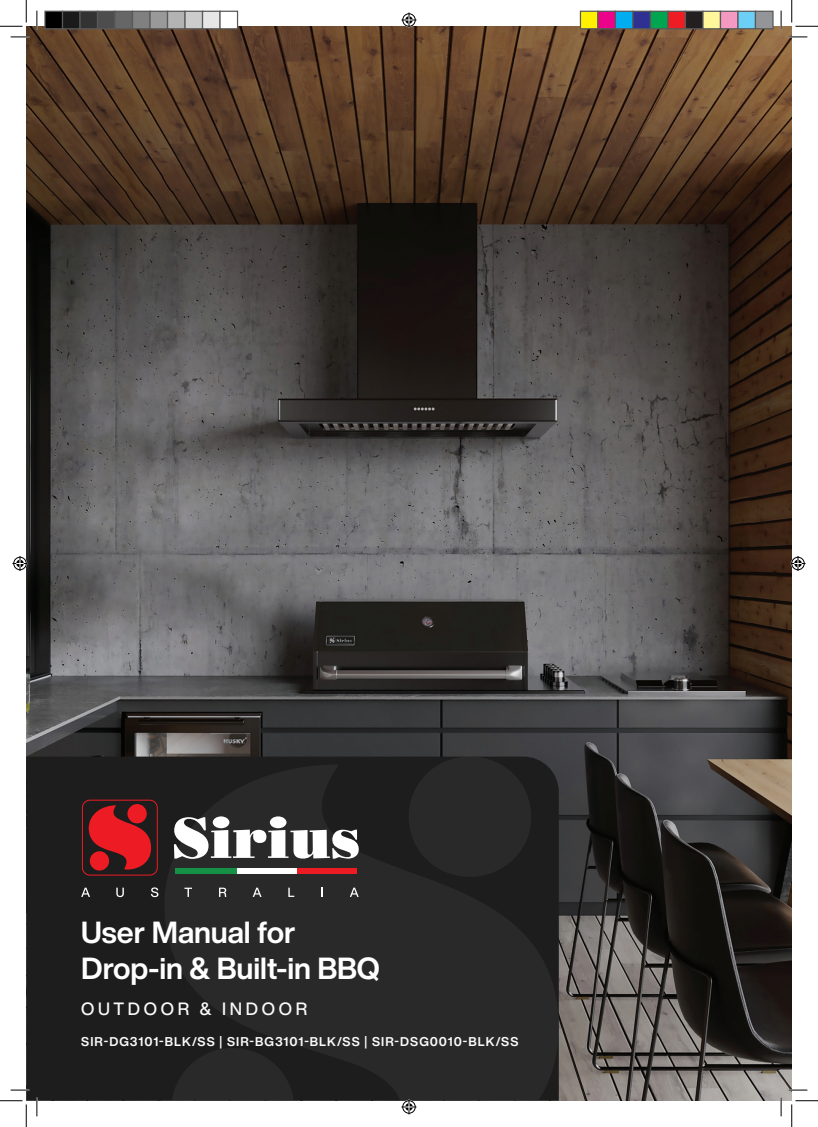
<style>
.page{position:relative;width:818px;height:1127px;background:#fff}
.page>*{position:absolute;margin:0;border:0;box-sizing:border-box;transform-origin:0 0}
.t1{font:700 30px "Helvetica Now Display";color:#fff}
.t2{font:500 17.5px "Helvetica Now Display";letter-spacing:.21em;color:#fafafa}
.t3{font:700 12.5px "Helvetica Now Display";letter-spacing:.09em;color:#fafafa}
</style>
<div class="page">
<img style="left:26px;top:26px;width:766px;height:1074px">
<div style="left:26px;top:756px;width:533px;height:344px;background:#1c1d1c"></div>
<svg style="left:163px;top:763px;width:396px;height:337px;background:#252525"></svg>
<svg style="left:171px;top:1047px;width:124px;height:53px;background:#252525"></svg>
<div style="left:408px;top:756px;width:123px;height:120px;background:#292929;border-radius:50%"></div>
<svg style="left:174px;top:816px;width:185px;height:42px"></svg>
<svg style="left:82px;top:799px;width:76px;height:76px;background:#8a1c20"></svg>
<div style="left:175px;top:868px;width:62px;height:5px;background:#149145"></div>
<div style="left:237px;top:868px;width:60px;height:5px;background:#fff"></div>
<div style="left:297px;top:868px;width:60px;height:5px;background:#ed1c24"></div>
<svg style="left:81px;top:887px;width:9px;height:9px"></svg>
<svg style="left:116px;top:887px;width:8px;height:9px"></svg>
<svg style="left:151px;top:887px;width:7px;height:9px"></svg>
<svg style="left:184px;top:887px;width:8px;height:9px"></svg>
<svg style="left:219px;top:887px;width:7px;height:9px"></svg>
<svg style="left:253px;top:887px;width:9px;height:9px"></svg>
<svg style="left:288px;top:887px;width:6px;height:9px"></svg>
<svg style="left:321px;top:887px;width:2px;height:9px"></svg>
<svg style="left:350px;top:887px;width:9px;height:9px"></svg>
<svg style="left:11px;top:36px;width:18px;height:2px"></svg>
<svg style="left:788px;top:36px;width:19px;height:2px"></svg>
<svg style="left:11px;top:1088px;width:18px;height:2px"></svg>
<svg style="left:788px;top:1088px;width:19px;height:2px"></svg>
<svg style="left:36px;top:11px;width:2px;height:18px"></svg>
<svg style="left:36px;top:1097px;width:2px;height:18px"></svg>
<svg style="left:780px;top:11px;width:2px;height:18px"></svg>
<svg style="left:780px;top:1097px;width:2px;height:18px"></svg>
<svg style="left:0;top:0;width:27px;height:27px"></svg>
<svg style="left:0;top:1100px;width:27px;height:26px"></svg>
<svg style="left:791px;top:0;width:27px;height:27px"></svg>
<svg style="left:791px;top:1100px;width:27px;height:26px"></svg>
<svg style="left:401px;top:13px;width:15px;height:15px"></svg>
<svg style="left:401px;top:1099px;width:15px;height:15px"></svg>
<svg style="left:13px;top:556px;width:15px;height:15px"></svg>
<svg style="left:790px;top:556px;width:15px;height:15px"></svg>
<div style="left:45px;top:11px;width:18px;height:18px;background:#000"></div>
<div style="left:44px;top:11px;width:19px;height:18px;border:1px solid #595959"></div>
<div style="left:63px;top:11px;width:17px;height:18px;background:#1a1a1a"></div>
<div style="left:62px;top:11px;width:19px;height:18px;border:1px solid #595959"></div>
<div style="left:80px;top:11px;width:18px;height:18px;background:#333"></div>
<div style="left:79px;top:11px;width:19px;height:18px;border:1px solid #595959"></div>
<div style="left:98px;top:11px;width:17px;height:18px;background:#4d4d4d"></div>
<div style="left:97px;top:11px;width:19px;height:18px;border:1px solid #595959"></div>
<div style="left:115px;top:11px;width:18px;height:18px;background:#666"></div>
<div style="left:114px;top:11px;width:19px;height:18px;border:1px solid #595959"></div>
<div style="left:133px;top:11px;width:17px;height:18px;background:#808080"></div>
<div style="left:132px;top:11px;width:19px;height:18px;border:1px solid #595959"></div>
<div style="left:150px;top:11px;width:18px;height:18px;background:#999"></div>
<div style="left:149px;top:11px;width:19px;height:18px;border:1px solid #595959"></div>
<div style="left:168px;top:11px;width:17px;height:18px;background:#b3b3b3"></div>
<div style="left:167px;top:11px;width:19px;height:18px;border:1px solid #595959"></div>
<div style="left:185px;top:11px;width:18px;height:18px;background:#ccc"></div>
<div style="left:184px;top:11px;width:19px;height:18px;border:1px solid #595959"></div>
<div style="left:203px;top:11px;width:17px;height:18px;background:#e6e6e6"></div>
<div style="left:202px;top:11px;width:19px;height:18px;border:1px solid #595959"></div>
<div style="left:220px;top:11px;width:18px;height:18px;background:#fff"></div>
<div style="left:219px;top:11px;width:19px;height:18px;border:1px solid #595959"></div>
<div style="left:580px;top:11px;width:18px;height:18px;background:#fff101"></div>
<div style="left:580px;top:11px;width:18px;height:18px;border:1px solid #595959"></div>
<div style="left:598px;top:11px;width:17px;height:18px;background:#ed028c"></div>
<div style="left:597px;top:11px;width:19px;height:18px;border:1px solid #595959"></div>
<div style="left:615px;top:11px;width:18px;height:18px;background:#00aeef"></div>
<div style="left:615px;top:11px;width:18px;height:18px;border:1px solid #595959"></div>
<div style="left:633px;top:11px;width:17px;height:18px;background:#2e3092"></div>
<div style="left:632px;top:11px;width:19px;height:18px;border:1px solid #595959"></div>
<div style="left:650px;top:11px;width:18px;height:18px;background:#00a54f"></div>
<div style="left:650px;top:11px;width:18px;height:18px;border:1px solid #595959"></div>
<div style="left:668px;top:11px;width:17px;height:18px;background:#ee1d23"></div>
<div style="left:667px;top:11px;width:19px;height:18px;border:1px solid #595959"></div>
<div style="left:685px;top:11px;width:18px;height:18px;background:#231f20"></div>
<div style="left:685px;top:11px;width:18px;height:18px;border:1px solid #595959"></div>
<div style="left:703px;top:11px;width:17px;height:18px;background:#fff79a"></div>
<div style="left:702px;top:11px;width:19px;height:18px;border:1px solid #595959"></div>
<div style="left:720px;top:11px;width:18px;height:18px;background:#f499c2"></div>
<div style="left:720px;top:11px;width:18px;height:18px;border:1px solid #595959"></div>
<div style="left:738px;top:11px;width:17px;height:18px;background:#6bcff6"></div>
<div style="left:737px;top:11px;width:19px;height:18px;border:1px solid #595959"></div>
<div style="left:755px;top:11px;width:18px;height:18px;background:#939598"></div>
<div style="left:755px;top:11px;width:18px;height:18px;border:1px solid #595959"></div>
<p class="t1" style="left:81px;top:911px;width:216px">User Manual for</p>
<p class="t1" style="left:81px;top:947px;width:300px">Drop-in &amp; Built-in BBQ</p>
<p class="t2" style="left:81px;top:996px;width:227px">OUTDOOR &amp; INDOOR</p>
<p class="t3" style="left:81px;top:1032px;width:439px">SIR-DG3101-BLK/SS | SIR-BG3101-BLK/SS | SIR-DSG0010-BLK/SS</p>
</div>
